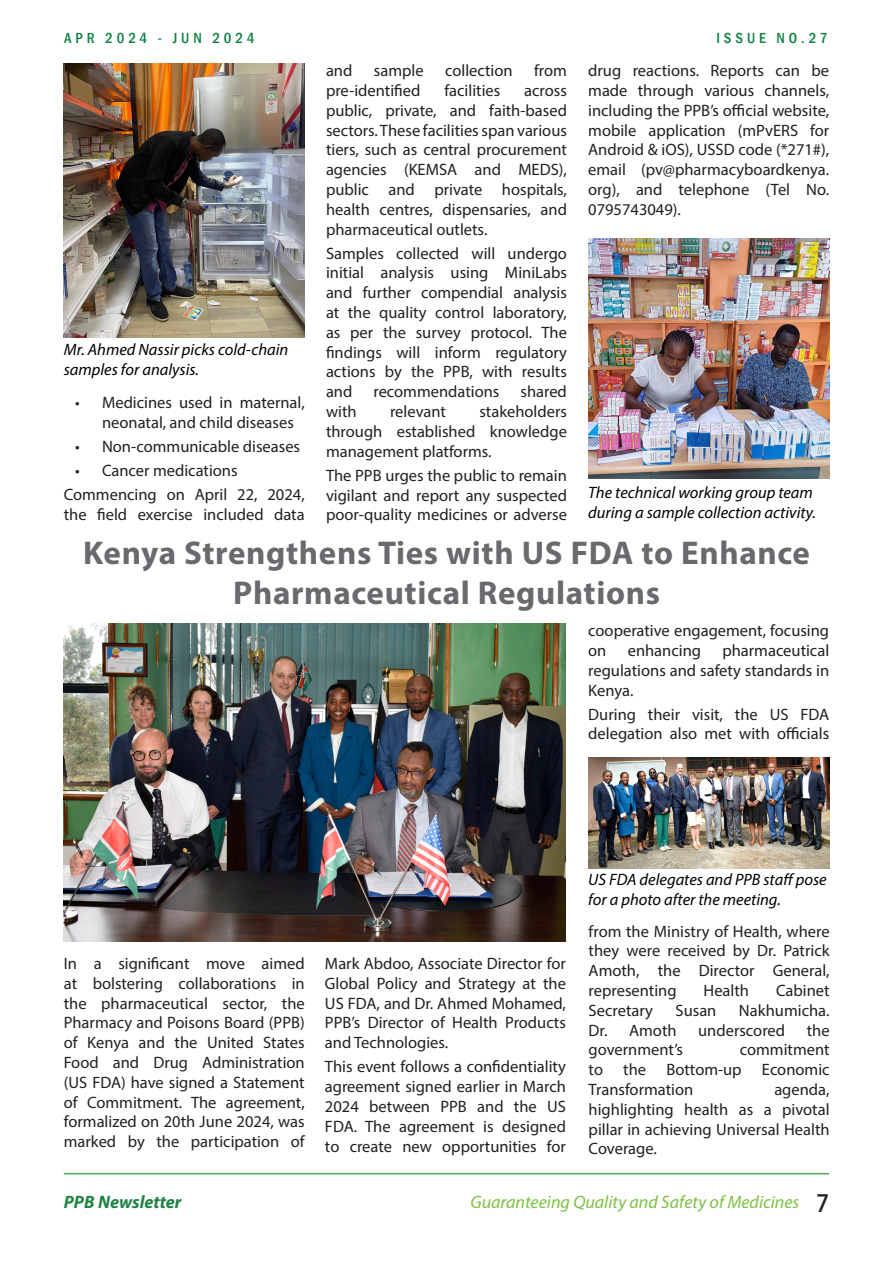
<style>
.page{position:relative;width:893px;height:1263px;background:#fff}
.page>*{position:absolute;margin:0;border:0;box-sizing:border-box;transform-origin:0 0}
.t1{font:700 33px/39.6px "Myriad Pro";letter-spacing:.02em;color:#6b696e;text-align:center}
.t2{font:500 24px "ITC Avant Garde Pro";color:#231f20}
.t3{font:italic 18px "Myriad Pro";color:#7ec042}
.t4{font:italic 700 18px "Myriad Hebrew";color:#208346}
.t5{font:16.5px/19.8px "Myriad Pro";color:#231f20;text-align:justify}
.t6{font:italic 16.5px/19.8px "Myriad Pro";color:#000}
.t7{font:500 condensed 15px "Franklin Gothic";letter-spacing:.26em;color:#0d8140}
</style>
<div class="page">
<hr style="left:64px;top:1173px;width:765px;height:1px;background:#4ead59">
<img style="left:588px;top:238px;width:241px;height:241px">
<img style="left:64px;top:64px;width:240px;height:273px">
<img style="left:589px;top:757px;width:240px;height:112px">
<img style="left:63px;top:624px;width:503px;height:317px">
<p class="t7" style="left:64px;top:28px;width:192px">APR 2024 - JUN 2024</p>
<p class="t7" style="left:716px;top:28px;width:113px">ISSUE NO.27</p>
<p class="t6" style="left:64px;top:340px;width:226px">Mr. Ahmed Nassir picks cold-chain samples for analysis.</p>
<p class="t5" style="left:102px;top:392px;width:204px;text-indent:-27px">• Medicines used in maternal, neonatal, and child diseases</p>
<p class="t5" style="left:75px;top:436px;width:227px">• Non-communicable diseases</p>
<p class="t5" style="left:75px;top:460px;width:164px">• Cancer medications</p>
<p class="t5" style="left:64px;top:484px;width:242px">Commencing on April 22, 2024, the field exercise included data</p>
<p class="t5" style="left:326px;top:60px;width:28px">and</p>
<p class="t5" style="left:374px;top:60px;width:51px">sample</p>
<p class="t5" style="left:445px;top:60px;width:69px">collection</p>
<p class="t5" style="left:534px;top:60px;width:34px">from</p>
<p class="t5" style="left:326px;top:80px;width:96px">pre-identified</p>
<p class="t5" style="left:444px;top:80px;width:57px">facilities</p>
<p class="t5" style="left:326px;top:80px;width:242px;text-indent:198px">across public, private, and faith-based sectors. These facilities span various tiers, such as central procurement agencies (KEMSA and MEDS), public and private hospitals, health centres, dispensaries, and pharmaceutical outlets.</p>
<p class="t5" style="left:326px;top:243px;width:242px">Samples collected will undergo initial analysis using MiniLabs and further compendial analysis at the quality control laboratory, as per the survey protocol. The findings will inform regulatory actions by the PPB, with results and</p>
<p class="t5" style="left:373px;top:382px;width:128px">recommendations</p>
<p class="t5" style="left:520px;top:382px;width:48px">shared</p>
<p class="t5" style="left:326px;top:401px;width:242px;text-indent:153px">stakeholders through established knowledge management platforms.</p>
<p class="t5" style="left:326px;top:465px;width:242px">The PPB urges the public to remain vigilant and report any suspected poor-quality medicines or adverse</p>
<p class="t5" style="left:326px;top:401px;width:32px">with</p>
<p class="t5" style="left:390px;top:401px;width:58px">relevant</p>
<p class="t5" style="left:588px;top:60px;width:242px">drug reactions. Reports can be made through various channels, including the PPB’s official website, mobile application (mPvERS for Android &amp; iOS), USSD code (*271#), email (pv@pharmacyboardkenya. org), and telephone (Tel No.<br>0795743049).</p>
<p class="t6" style="left:588px;top:482px;width:229px">The technical working group team during a sample collection activity.</p>
<p class="t1" style="left:83px;top:532px;width:728px">Kenya Strengthens Ties with US FDA to Enhance<br>Pharmaceutical Regulations</p>
<p class="t5" style="left:588px;top:620px;width:242px">cooperative engagement, focusing on</p>
<p class="t5" style="left:588px;top:640px;width:242px;text-indent:134px">pharmaceutical regulations and safety standards in Kenya.</p>
<p class="t5" style="left:588px;top:704px;width:242px">During their visit, the US FDA delegation also met with officials</p>
<p class="t5" style="left:628px;top:640px;width:75px">enhancing</p>
<p class="t5" style="left:64px;top:953px;width:242px">In a significant move aimed at bolstering collaborations in the pharmaceutical sector, the Pharmacy and Poisons Board (PPB) of Kenya and the United States Food and Drug Administration (US FDA) have signed a Statement of Commitment. The agreement, formalized on 20th June 2024, was marked by the participation of</p>
<p class="t5" style="left:325px;top:953px;width:242px">Mark Abdoo, Associate Director for Global Policy and Strategy at the US FDA, and Dr. Ahmed Mohamed, PPB’s Director of Health Products and Technologies.</p>
<p class="t5" style="left:325px;top:1056px;width:242px">This event follows a confidentiality agreement signed earlier in March 2024 between PPB and the US FDA. The agreement is designed to create new opportunities for</p>
<p class="t6" style="left:588px;top:870px;width:240px">US FDA delegates and PPB staff pose for a photo after the meeting.</p>
<p class="t5" style="left:589px;top:921px;width:242px">from the Ministry of Health, where they were received by Dr. Patrick Amoth, the Director General, representing</p>
<p class="t5" style="left:704px;top:980px;width:47px">Health</p>
<p class="t5" style="left:776px;top:980px;width:55px">Cabinet</p>
<p class="t5" style="left:589px;top:1000px;width:66px">Secretary</p>
<p class="t5" style="left:676px;top:1000px;width:42px">Susan</p>
<p class="t5" style="left:739px;top:1000px;width:92px">Nakhumicha.</p>
<p class="t5" style="left:589px;top:1020px;width:89px">Dr. Amoth</p>
<p class="t5" style="left:698px;top:1020px;width:88px">underscored</p>
<p class="t5" style="left:807px;top:1020px;width:24px">the</p>
<p class="t5" style="left:589px;top:1039px;width:96px">government’s</p>
<p class="t5" style="left:589px;top:1039px;width:242px;text-indent:151px">commitment to the Bottom-up Economic Transformation</p>
<p class="t5" style="left:589px;top:1079px;width:242px;text-indent:186px">agenda, highlighting health as a pivotal pillar in achieving Universal Health Coverage.</p>
<p class="t4" style="left:64px;top:1192px;width:119px">PPB Newsletter</p>
<p class="t3" style="left:471px;top:1191px;width:330px">Guaranteeing Quality and Safety of Medicines</p>
<p class="t2" style="left:816px;top:1188px;width:15px">7</p>
</div>
